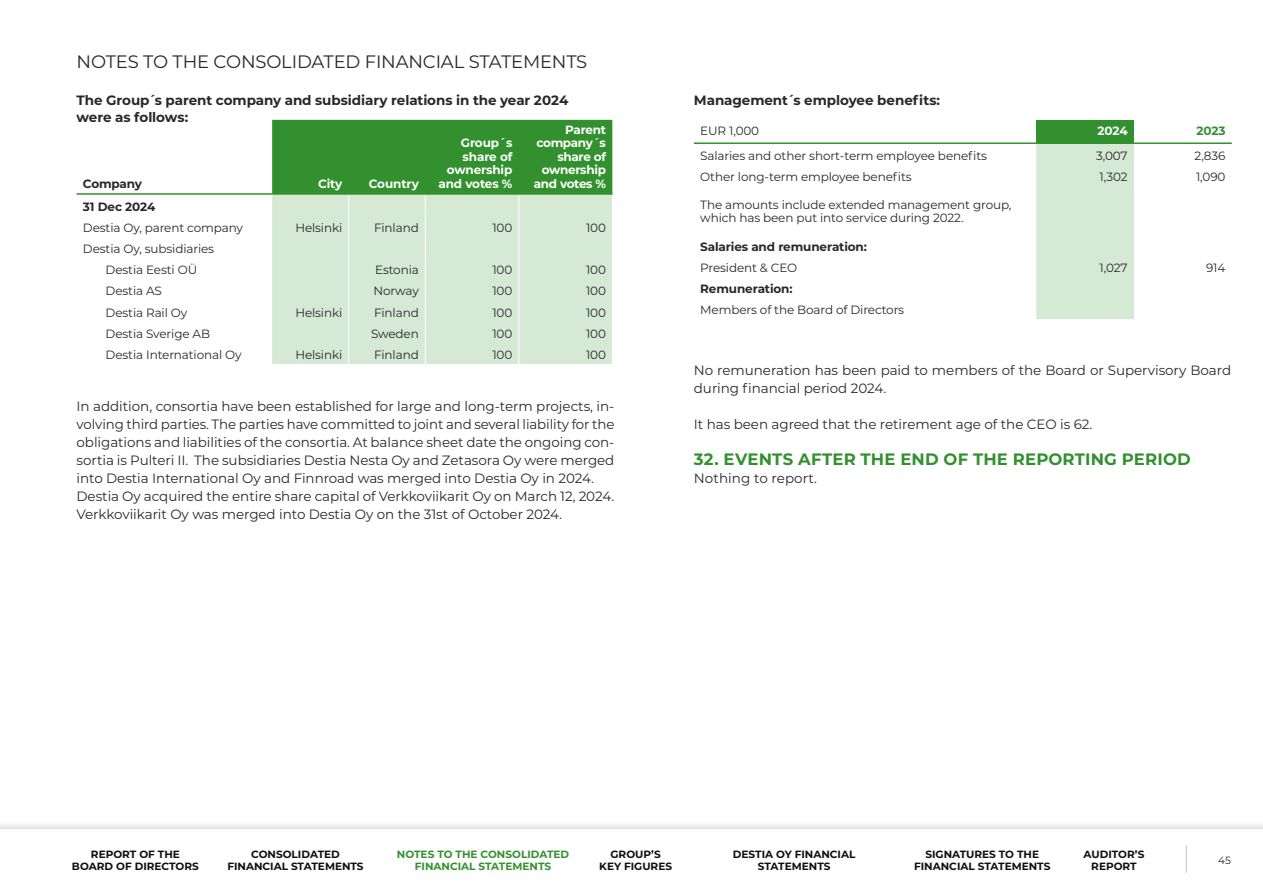
<style>
.page{position:relative;width:1263px;height:893px;background:#fff}
.page>*{position:absolute;margin:0;border:0;box-sizing:border-box;transform-origin:0 0}
.Yläotsikko{font:18px "Montserrat";letter-spacing:-.01em;color:#282828}
.Väliotsikko{font:700 16.5px "Montserrat";letter-spacing:.01em;color:#32912e}
.Leipis_ALKU{font:13.5px/18px "Montserrat";letter-spacing:-.005em;color:#282828}
.Väliotsikko_3_musta{font:700 13.5px/16.5px "Montserrat";letter-spacing:-.005em;color:#282828}
.TAULUKKO_leipis{font:12px/13.5px "Montserrat";letter-spacing:-.01em;color:#282828}
.TAULUKKO_leipis-2{font:700 12px/13.5px "Montserrat";letter-spacing:-.02em;color:#fff;text-align:right}
.TAULUKKO_leipis-3{font:700 12px "Montserrat";letter-spacing:-.01em;color:#282828}
.TAULUKKO_leipis-4{font:700 12px "Montserrat";color:#32912e}
.t1{font:700 10.5px/12px "Montserrat";color:#0f0f0f;text-align:center}
.t2{font:700 10.5px/12px "Montserrat";color:#32912e;text-align:center}
.t3{font:10.5px "Montserrat";color:#282828}
</style>
<div class="page">
<div style="left:1036px;top:120px;width:98px;height:23px;background:#32912e"></div>
<div style="left:1036px;top:144px;width:98px;height:175px;background:#d6e9d5"></div>
<hr style="left:694px;top:142px;width:342px;height:2px;background:#32912e">
<hr style="left:1036px;top:142px;width:98px;height:2px;background:#32912e">
<hr style="left:1134px;top:142px;width:98px;height:2px;background:#32912e">
<svg style="left:272px;top:120px;width:341px;height:244px;background:#a5cea3"></svg>
<hr style="left:77px;top:193px;width:195px;height:2px;background:#32912e">
<hr style="left:272px;top:193px;width:77px;height:2px;background:#32912e">
<hr style="left:349px;top:193px;width:76px;height:2px;background:#32912e">
<hr style="left:425px;top:193px;width:94px;height:2px;background:#32912e">
<hr style="left:519px;top:193px;width:93px;height:2px;background:#32912e">
<div style="left:0;top:820px;width:1263px;height:73px;background:#231f20;opacity:.2"></div>
<div style="left:0;top:829px;width:1263px;height:64px;background:#fff"></div>
<svg style="left:1186px;top:845px;width:1px;height:28px"></svg>
<p class="Yläotsikko" style="left:77px;top:50px;width:512px">NOTES TO THE CONSOLIDATED FINANCIAL STATEMENTS</p>
<p class="Väliotsikko_3_musta" style="left:77px;top:91px;width:494px">The Group´s parent company and subsidiary relations in the year 2024 were as follows:</p>
<p class="TAULUKKO_leipis-3" style="left:83px;top:175px;width:61px">Company</p>
<p class="TAULUKKO_leipis-2" style="left:318px;top:176px;width:26px">City</p>
<p class="TAULUKKO_leipis-2" style="left:369px;top:176px;width:51px">Country</p>
<p class="TAULUKKO_leipis-2" style="left:461px;top:135px;width:53px;text-align:left">Group´s share of</p>
<p class="TAULUKKO_leipis-2" style="left:438px;top:162px;width:76px">ownership and votes %</p>
<p class="TAULUKKO_leipis-2" style="left:534px;top:122px;width:74px">Parent company´s share of ownership and votes %</p>
<p class="TAULUKKO_leipis-3" style="left:83px;top:198px;width:74px">31 Dec 2024</p>
<p class="TAULUKKO_leipis" style="left:83px;top:220px;width:162px">Destia Oy, parent company</p>
<p class="TAULUKKO_leipis" style="left:295px;top:220px;width:48px">Helsinki</p>
<p class="TAULUKKO_leipis" style="left:374px;top:220px;width:46px">Finland</p>
<p class="TAULUKKO_leipis" style="left:492px;top:220px;width:21px">100</p>
<p class="TAULUKKO_leipis" style="left:586px;top:220px;width:21px">100</p>
<p class="TAULUKKO_leipis" style="left:83px;top:241px;width:133px">Destia Oy, subsidiaries</p>
<p class="TAULUKKO_leipis" style="left:106px;top:263px;width:93px">Destia Eesti OÜ</p>
<p class="TAULUKKO_leipis" style="left:375px;top:263px;width:45px">Estonia</p>
<p class="TAULUKKO_leipis" style="left:492px;top:263px;width:21px">100</p>
<p class="TAULUKKO_leipis" style="left:586px;top:263px;width:21px">100</p>
<p class="TAULUKKO_leipis" style="left:106px;top:284px;width:58px">Destia AS</p>
<p class="TAULUKKO_leipis" style="left:373px;top:284px;width:47px">Norway</p>
<p class="TAULUKKO_leipis" style="left:492px;top:284px;width:21px">100</p>
<p class="TAULUKKO_leipis" style="left:586px;top:284px;width:21px">100</p>
<p class="TAULUKKO_leipis" style="left:106px;top:305px;width:83px">Destia Rail Oy</p>
<p class="TAULUKKO_leipis" style="left:295px;top:305px;width:48px">Helsinki</p>
<p class="TAULUKKO_leipis" style="left:374px;top:305px;width:46px">Finland</p>
<p class="TAULUKKO_leipis" style="left:492px;top:305px;width:21px">100</p>
<p class="TAULUKKO_leipis" style="left:586px;top:305px;width:21px">100</p>
<p class="TAULUKKO_leipis" style="left:106px;top:327px;width:106px">Destia Sverige AB</p>
<p class="TAULUKKO_leipis" style="left:371px;top:327px;width:49px">Sweden</p>
<p class="TAULUKKO_leipis" style="left:492px;top:327px;width:21px">100</p>
<p class="TAULUKKO_leipis" style="left:586px;top:327px;width:21px">100</p>
<p class="TAULUKKO_leipis" style="left:106px;top:348px;width:138px">Destia International Oy</p>
<p class="TAULUKKO_leipis" style="left:295px;top:348px;width:48px">Helsinki</p>
<p class="TAULUKKO_leipis" style="left:374px;top:348px;width:46px">Finland</p>
<p class="TAULUKKO_leipis" style="left:492px;top:348px;width:21px">100</p>
<p class="TAULUKKO_leipis" style="left:586px;top:348px;width:21px">100</p>
<p class="Leipis_ALKU" style="left:77px;top:397px;width:539px;text-align:justify">In addition, consortia have been established for large and long-term projects, in&shy;volving third parties. The parties have committed to joint and several liability for the obligations and liabilities of the consortia. At balance sheet date the ongoing con&shy;sortia is Pulteri II. The subsidiaries Destia Nesta Oy and Zetasora Oy were merged into Destia International Oy and Finnroad was merged into Destia Oy in 2024.</p>
<p class="Leipis_ALKU" style="left:77px;top:487px;width:539px">Destia Oy acquired the entire share capital of Verkkoviikarit Oy on March 12, 2024.<br>Verkkoviikarit Oy was merged into Destia Oy on the 31st of October 2024.</p>
<p class="Väliotsikko_3_musta" style="left:694px;top:91px;width:248px">Management´s employee benefits:</p>
<p class="TAULUKKO_leipis" style="left:700px;top:124px;width:60px">EUR 1,000</p>
<p class="TAULUKKO_leipis-2" style="left:1098px;top:124px;width:31px">2024</p>
<p class="TAULUKKO_leipis-4" style="left:1196px;top:122px;width:30px">2023</p>
<p class="TAULUKKO_leipis" style="left:700px;top:149px;width:288px">Salaries and other short-term employee benefits</p>
<p class="TAULUKKO_leipis" style="left:1096px;top:149px;width:33px">3,007</p>
<p class="TAULUKKO_leipis" style="left:1194px;top:149px;width:32px">2,836</p>
<p class="TAULUKKO_leipis" style="left:700px;top:169px;width:213px">Other long-term employee benefits</p>
<p class="TAULUKKO_leipis" style="left:1100px;top:169px;width:30px">1,302</p>
<p class="TAULUKKO_leipis" style="left:1196px;top:169px;width:31px">1,090</p>
<p class="TAULUKKO_leipis" style="left:700px;top:198px;width:313px">The amounts include extended management group, which has been put into service during 2022.</p>
<p class="TAULUKKO_leipis-3" style="left:700px;top:238px;width:168px">Salaries and remuneration:</p>
<p class="TAULUKKO_leipis" style="left:700px;top:260px;width:99px">President &amp; CEO</p>
<p class="TAULUKKO_leipis" style="left:1100px;top:260px;width:30px">1,027</p>
<p class="TAULUKKO_leipis" style="left:1206px;top:260px;width:21px">914</p>
<p class="TAULUKKO_leipis-3" style="left:700px;top:280px;width:94px">Remuneration:</p>
<p class="TAULUKKO_leipis" style="left:700px;top:303px;width:205px">Members of the Board of Directors</p>
<p class="Leipis_ALKU" style="left:694px;top:361px;width:539px">No remuneration has been paid to members of the Board or Supervisory Board during financial period 2024.</p>
<p class="Leipis_ALKU" style="left:694px;top:415px;width:400px">It has been agreed that the retirement age of the CEO is 62.</p>
<p class="Väliotsikko" style="left:694px;top:447px;width:498px">32. EVENTS AFTER THE END OF THE REPORTING PERIOD</p>
<p class="Leipis_ALKU" style="left:694px;top:469px;width:125px">Nothing to report.</p>
<p class="t1" style="left:72px;top:848px;width:128px">REPORT OF THE<br>BOARD OF DIRECTORS</p>
<p class="t1" style="left:599px;top:848px;width:74px">GROUP’S<br>KEY FIGURES</p>
<p class="t1" style="left:733px;top:848px;width:124px">DESTIA OY FINANCIAL<br>STATEMENTS</p>
<p class="t1" style="left:914px;top:848px;width:138px">SIGNATURES TO THE<br>FINANCIAL STATEMENTS</p>
<p class="t1" style="left:1083px;top:848px;width:62px">AUDITOR’S<br>REPORT</p>
<p class="t3" style="left:1218px;top:853px;width:14px">45</p>
<p class="t1" style="left:227px;top:848px;width:138px">CONSOLIDATED<br>FINANCIAL STATEMENTS</p>
<p class="t2" style="left:397px;top:848px;width:174px">NOTES TO THE CONSOLIDATED<br>FINANCIAL STATEMENTS</p>
</div>
